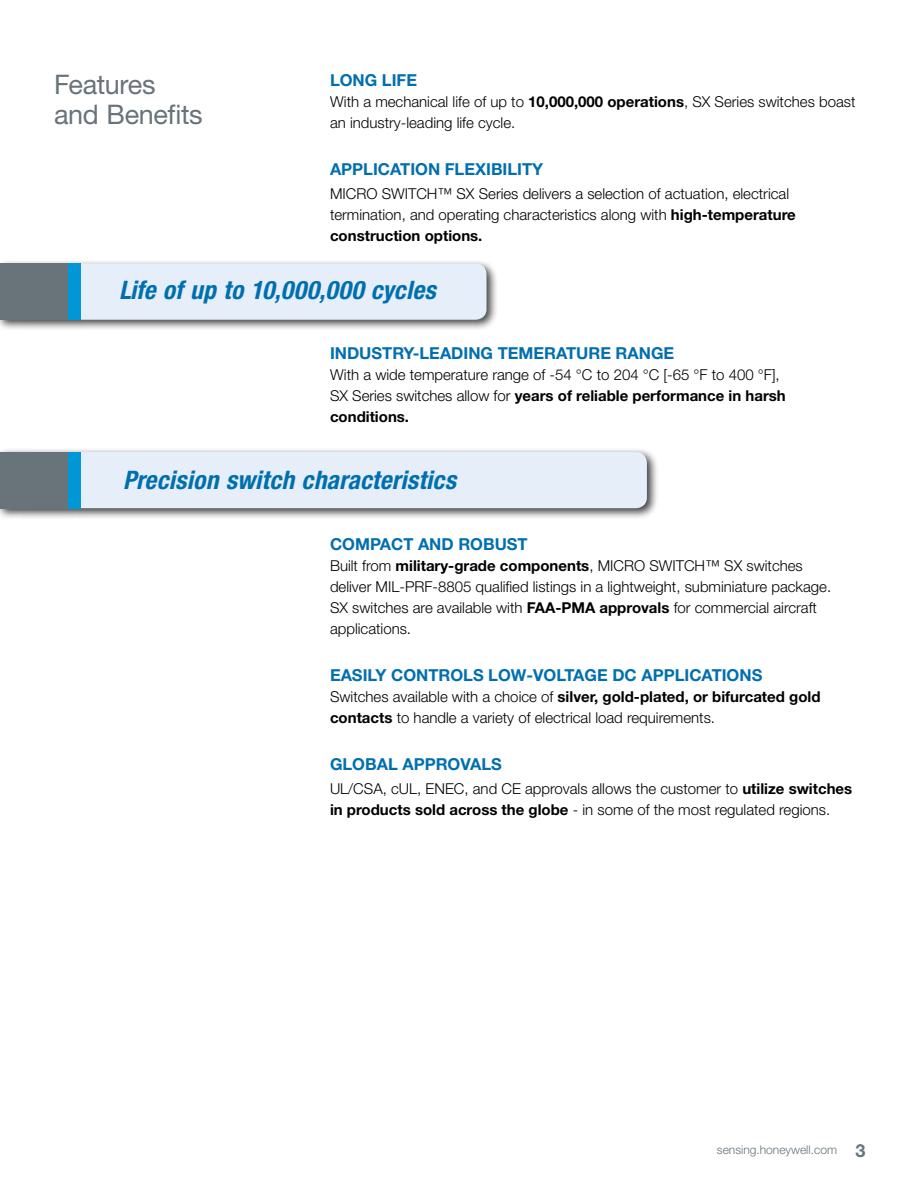
<style>
.page{position:relative;width:918px;height:1188px;background:#fff}
.page>*{position:absolute;margin:0;border:0;box-sizing:border-box;transform-origin:0 0}
.t1{font:27px/30px "Helvetica Neue LT Std";letter-spacing:-.015em;color:#68737a}
.t2{font:italic 700 condensed 25.5px "Helvetica Neue LT Std";letter-spacing:.01em;color:#006faf}
.t3{font:700 16.5px "Helvetica Neue LT Std";color:#006faf}
.t4{font:300 15px/21px "Helvetica Neue LT Std";color:#000}
.t5{font:300 12px "Helvetica Neue LT Std";color:#68737a}
.s1{font-weight:700}
.s2{font-weight:700;font-size:18px}
</style>
<div class="page">
<div style="left:0;top:447px;width:659px;height:73px;background:#000;opacity:.75"></div>
<div style="left:81px;top:452px;width:566px;height:56px;background:#e5eef9"></div>
<div style="left:21px;top:452px;width:60px;height:56px;background:#0097d7"></div>
<div style="left:0;top:452px;width:68px;height:56px;background:#68737a"></div>
<div style="left:0;top:259px;width:498px;height:73px;background:#000;opacity:.75"></div>
<div style="left:81px;top:264px;width:406px;height:56px;background:#e5eef9"></div>
<div style="left:21px;top:264px;width:60px;height:56px;background:#0097d7"></div>
<div style="left:0;top:264px;width:68px;height:56px;background:#68737a"></div>
<h1 class="t1" style="left:54px;top:69px;width:150px">Features and Benefits</h1>
<p class="t3" style="left:330px;top:70px;width:89px">LONG LIFE</p>
<p class="t4" style="left:330px;top:91px;width:527px">With a mechanical life of up to <span class="s1">10,000,000 operations</span>, SX Series switches boast an industry-leading life cycle.</p>
<p class="t3" style="left:330px;top:159px;width:215px">APPLICATION FLEXIBILITY</p>
<p class="t4" style="left:330px;top:183px;width:467px">MICRO SWITCH™ SX Series delivers a selection of actuation, electrical termination, and operating characteristics along with <span class="s1">high-temperature construction options.</span></p>
<h2 class="t2" style="left:119px;top:274px;width:318px">Life of up to 10,000,000 cycles</h2>
<p class="t3" style="left:330px;top:343px;width:346px">INDUSTRY-LEADING TEMERATURE RANGE</p>
<p class="t4" style="left:330px;top:364px;width:457px">With a wide temperature range of -54 °C to 204 °C [-65 °F to 400 °F],<br>SX Series switches allow for <span class="s1">years of reliable performance in harsh conditions.</span></p>
<h2 class="t2" style="left:123px;top:465px;width:334px">Precision switch characteristics</h2>
<p class="t3" style="left:330px;top:534px;width:199px">COMPACT AND ROBUST</p>
<p class="t4" style="left:330px;top:555px;width:503px">Built from <span class="s1">military-grade components</span>, MICRO SWITCH™ SX switches deliver MIL-PRF-8805 qualified listings in a lightweight, subminiature package.<br>SX switches are available with <span class="s1">FAA-PMA approvals</span> for commercial aircraft applications.</p>
<p class="t3" style="left:330px;top:665px;width:434px">EASILY CONTROLS LOW-VOLTAGE DC APPLICATIONS</p>
<p class="t4" style="left:330px;top:686px;width:492px">Switches available with a choice of <span class="s1">silver, gold-plated, or bifurcated gold contacts</span> to handle a variety of electrical load requirements.</p>
<p class="t3" style="left:330px;top:753px;width:173px">GLOBAL APPROVALS</p>
<p class="t4" style="left:330px;top:778px;width:524px">UL/CSA, cUL, ENEC, and CE approvals allows the customer to <span class="s1">utilize switches in products sold across the globe</span> - in some of the most regulated regions.</p>
<p class="t5" style="left:717px;top:1143px;width:150px">sensing.honeywell.com <span class="s2">3</span></p>
</div>
